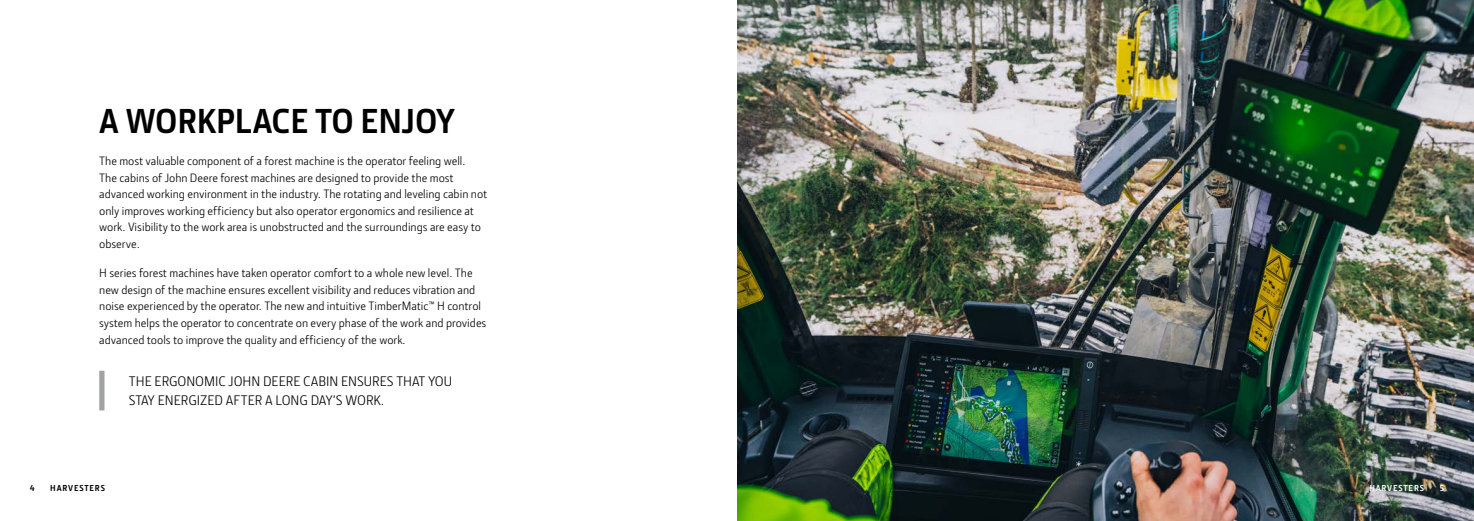
<style>
.page{position:relative;width:1474px;height:521px;background:#fff}
.page>*{position:absolute;margin:0;border:0;box-sizing:border-box;transform-origin:0 0}
.t1{font:700 35px "JD Sans Pro";color:#000}
.t2{font:14px/18.4px "JD Sans Pro";color:#000}
.t3{font:12.25px/16.6px "JD Sans Pro";color:#000}
.t4{font:700 8.75px "JD Sans Pro";letter-spacing:.1em;color:#000}
.t5{font:700 8.75px "JD Sans Pro";letter-spacing:.1em;color:#fff}
</style>
<div class="page">
<img style="left:737px;top:0;width:736px;height:521px">
<div style="left:99px;top:371px;width:5px;height:39px;background:#a0a3a4"></div>
<h1 class="t1" style="left:99px;top:98px;width:357px">A WORKPLACE TO ENJOY</h1>
<p class="t3" style="left:99px;top:152px;width:389px">The most valuable component of a forest machine is the operator feeling well.<br>The cabins of John Deere forest machines are designed to provide the most advanced working environment in the industry. The rotating and leveling cabin not only improves working efficiency but also operator ergonomics and resilience at work. Visibility to the work area is unobstructed and the surroundings are easy to observe.</p>
<p class="t3" style="left:99px;top:264px;width:388px">H series forest machines have taken operator comfort to a whole new level. The new design of the machine ensures excellent visibility and reduces vibration and noise experienced by the operator. The new and intuitive TimberMatic™ H control system helps the operator to concentrate on every phase of the work and provides advanced tools to improve the quality and efficiency of the work.</p>
<p class="t2" style="left:129px;top:372px;width:325px">THE ERGONOMIC JOHN DEERE CABIN ENSURES THAT YOU<br>STAY ENERGIZED AFTER A LONG DAY’S WORK.</p>
<p class="t4" style="left:30px;top:482px;width:6px">4</p>
<p class="t4" style="left:50px;top:482px;width:56px">HARVESTERS</p>
<p class="t5" style="left:1369px;top:482px;width:56px">HARVESTERS</p>
<p class="t5" style="left:1439px;top:482px;width:6px">5</p>
</div>
